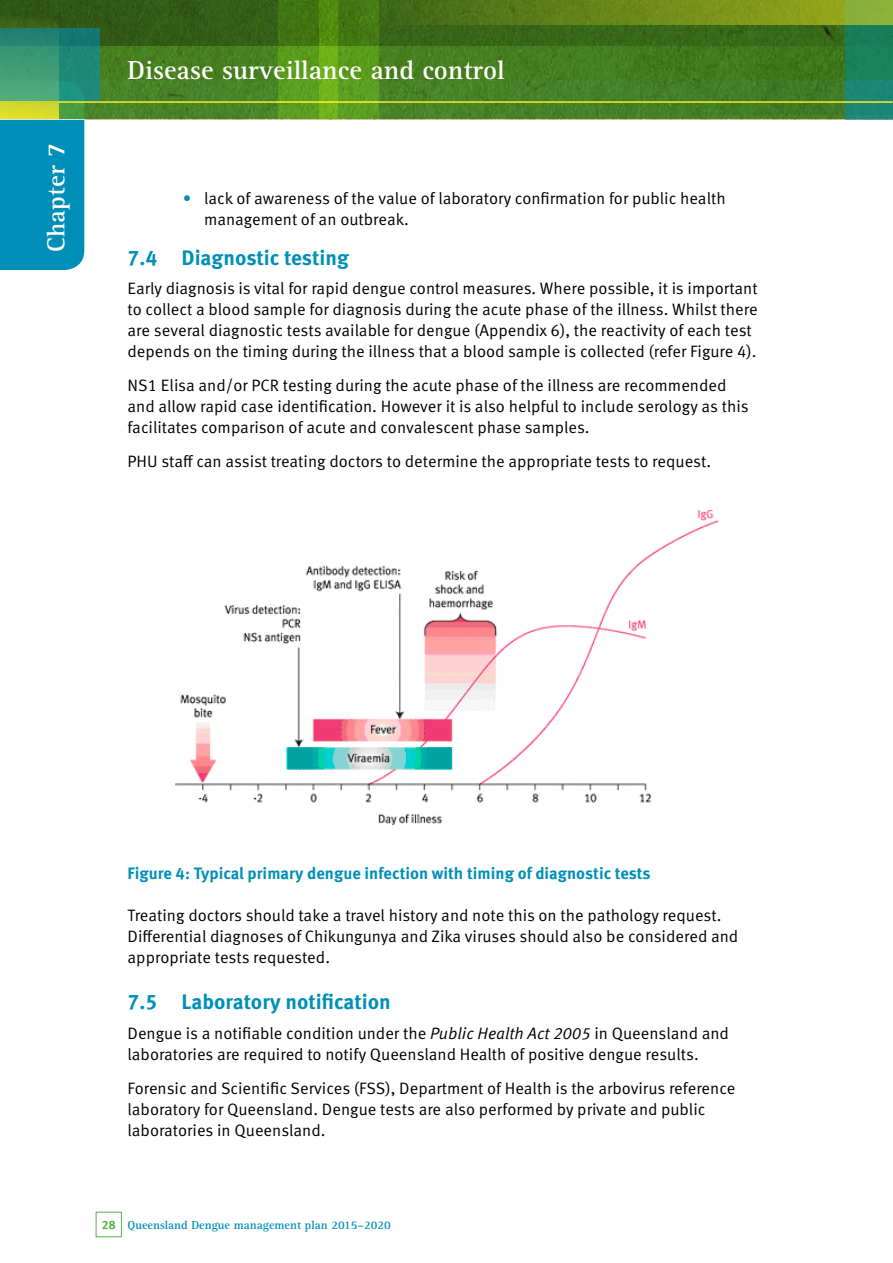
<style>
.page{position:relative;width:893px;height:1263px;background:#fff}
.page>*{position:absolute;margin:0;border:0;box-sizing:border-box;transform-origin:0 0}
.t1{font:700 27px "Rotis Serif Std";color:#fff}
.t2{font:700 25.5px "Rotis Serif Std";letter-spacing:.01em;color:#fff}
.t3{font:700 21px "Meta OT";color:#008fb8}
.t4{font:16.5px/21px "Meta OT Norm";color:#000}
.t5{font:700 16.5px "Meta OT";color:#008fb8}
.t6{font:700 12px "Rotis Serif Std";color:#008fb8}
.s1{color:#008fb8}
.s2{font-family:"Meta OT Norm Ita"}
.s3{font-family:"Meta OT";font-size:12.15px;color:#58b14a}
</style>
<div class="page">
<div style="left:0;top:119px;width:84px;height:151px;background:#008fb8"></div>
<div style="left:96px;top:1212px;width:26px;height:25px;border:1px solid #58b14a"></div>
<svg style="left:59px;top:80px;width:786px;height:39px;background:#47852b"></svg>
<div style="left:0;top:0;width:59px;height:119px;background:linear-gradient(to right,#d9dc2b,#d1d82c)"></div>
<svg style="left:162px;top:80px;width:683px;height:34px;background:#448027"></svg>
<div style="left:845px;top:0;width:48px;height:119px;background:#1c8676"></div>
<svg style="left:0;top:0;width:893px;height:80px;background:#45751e"></svg>
<hr style="left:59px;top:101px;width:834px;height:2px;background:#faea27">
<svg style="left:279px;top:0;width:41px;height:119px;background:#528e19"></svg>
<svg style="left:320px;top:0;width:59px;height:119px;background:#599618"></svg>
<svg style="left:0;top:28px;width:99px;height:73px;background:#2e9076"></svg>
<img style="left:175px;top:511px;width:543px;height:314px">
<h2 class="t2" style="left:41px;top:252px;width:111px;rotate:-90deg">Chapter 7</h2>
<h1 class="t1" style="left:128px;top:55px;width:378px">Disease surveillance and control</h1>
<p class="t4" style="left:204px;top:188px;width:523px;text-indent:-21px"><span class="s1">•</span> lack of awareness of the value of laboratory confirmation for public health management of an outbreak.</p>
<p class="t3" style="left:128px;top:244px;width:223px">7.4 Diagnostic testing</p>
<p class="t4" style="left:128px;top:278px;width:632px">Early diagnosis is vital for rapid dengue control measures. Where possible, it is important to collect a blood sample for diagnosis during the acute phase of the illness. Whilst there are several diagnostic tests available for dengue (Appendix 6), the reactivity of each test depends on the timing during the illness that a blood sample is collected (refer Figure 4).</p>
<p class="t4" style="left:128px;top:375px;width:623px">NS1 Elisa and/or PCR testing during the acute phase of the illness are recommended and allow rapid case identification. However it is also helpful to include serology as this facilitates comparison of acute and convalescent phase samples.</p>
<p class="t4" style="left:128px;top:451px;width:585px">PHU staff can assist treating doctors to determine the appropriate tests to request.</p>
<p class="t5" style="left:128px;top:862px;width:525px">Figure 4: Typical primary dengue infection with timing of diagnostic tests</p>
<p class="t4" style="left:128px;top:905px;width:612px">Treating doctors should take a travel history and note this on the pathology request.<br>Differential diagnoses of Chikungunya and Zika viruses should also be considered and appropriate tests requested.</p>
<p class="t3" style="left:128px;top:989px;width:265px">7.5 Laboratory notification</p>
<p class="t4" style="left:128px;top:1023px;width:603px">Dengue is a notifiable condition under the <span class="s2">Public Health Act 2005</span> in Queensland and laboratories are required to notify Queensland Health of positive dengue results.</p>
<p class="t4" style="left:128px;top:1078px;width:609px">Forensic and Scientific Services (FSS), Department of Health is the arbovirus reference laboratory for Queensland. Dengue tests are also performed by private and public laboratories in Queensland.</p>
<p class="t6" style="left:102px;top:1218px;width:290px"><span class="s3">28</span> Queensland Dengue management plan 2015–2020</p>
</div>
